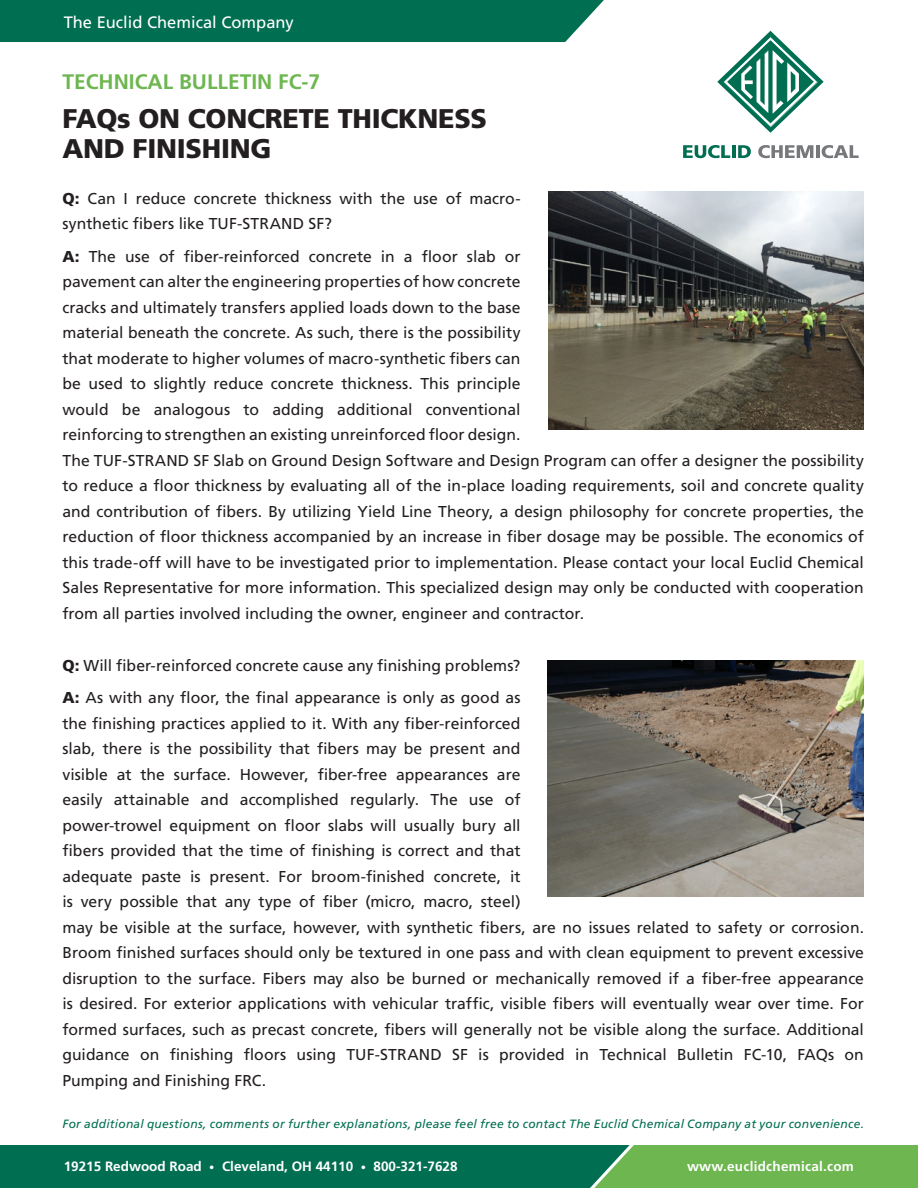
<style>
.page{position:relative;width:918px;height:1188px;background:#fff}
.page>*{position:absolute;margin:0;border:0;box-sizing:border-box;transform-origin:0 0}
.t1{font:900 27px/30px "Frutiger LT Std";letter-spacing:-.01em;color:#231f20}
.t2{font:700 21px "Frutiger LT Std";color:#6db650}
.t3{font:16.5px "Frutiger LT Std";color:#fff}
.t4{font:15.75px/25.5px "Frutiger LT Std";color:#231f20}
.t5{font:700 13.5px "Frutiger LT Std";color:#fff}
.t6{font:700 13.5px "Frutiger LT Std";letter-spacing:.02em;color:#fff}
.t7{font:italic 12px "Frutiger LT Std";letter-spacing:.02em;color:#006e51}
.s1{font-weight:900}
.s2{font-size:10.5px}
</style>
<div class="page">
<svg style="left:0;top:1145px;width:918px;height:43px;background:#248651"></svg>
<div style="left:0;top:0;width:604px;height:42px;background:#006e51"></div>
<svg style="left:717px;top:31px;width:107px;height:102px"></svg>
<svg style="left:683px;top:145px;width:47px;height:13px"></svg>
<hr style="left:732px;top:145px;width:4px;height:13px;background:#006e51">
<svg style="left:738px;top:145px;width:13px;height:13px"></svg>
<svg style="left:758px;top:145px;width:55px;height:13px"></svg>
<hr style="left:816px;top:145px;width:4px;height:13px;background:#76787b">
<svg style="left:822px;top:145px;width:37px;height:13px"></svg>
<img style="left:548px;top:660px;width:316px;height:236px">
<img style="left:548px;top:191px;width:316px;height:238px">
<p class="t3" style="left:64px;top:13px;width:232px">The Euclid Chemical Company</p>
<p class="t2" style="left:62px;top:69px;width:259px">TECHNICAL BULLETIN FC-7</p>
<p class="t1" style="left:62px;top:104px;width:426px">FAQs ON CONCRETE THICKNESS<br>AND FINISHING</p>
<p class="t4" style="left:62px;top:186px;width:460px"><span class="s1">Q:</span> Can I reduce concrete thickness with the use of macro&shy;synthetic fibers like TUF-STRAND SF?</p>
<p class="t4" style="left:62px;top:243px;width:460px;text-align:justify"><span class="s1">A:</span> The use of fiber-reinforced concrete in a floor slab or pavement can alter the engineering properties of how concrete cracks and ultimately transfers applied loads down to the base material beneath the concrete. As such, there is the possibility that moderate to higher volumes of macro-synthetic fibers can be used to slightly reduce concrete thickness. This principle would be analogous to adding additional conventional reinforcing to strengthen an existing unreinforced floor design.</p>
<p class="t4" style="left:62px;top:447px;width:803px;text-align:justify">The TUF-STRAND SF Slab on Ground Design Software and Design Program can offer a designer the possibility to reduce a floor thickness by evaluating all of the in-place loading requirements, soil and concrete quality and contribution of fibers. By utilizing Yield Line Theory, a design philosophy for concrete properties, the reduction of floor thickness accompanied by an increase in fiber dosage may be possible. The economics of this trade-off will have to be investigated prior to implementation. Please contact your local Euclid Chemical Sales Representative for more information. This specialized design may only be conducted with cooperation from all parties involved including the owner, engineer and contractor.</p>
<p class="t4" style="left:62px;top:653px;width:460px"><span class="s1">Q:</span> Will fiber-reinforced concrete cause any finishing problems?</p>
<p class="t4" style="left:62px;top:685px;width:803px"><span class="s1">A:</span> As with any floor, the final appearance is only as good as<br>the finishing practices applied to it. With any fiber-reinforced<br>slab, there is the possibility that fibers may be present and<br>visible at the surface. However, fiber-free appearances are<br>easily attainable and accomplished regularly. The use of<br>power-trowel equipment on floor slabs will usually bury all<br>fibers provided that the time of finishing is correct and that<br>adequate paste is present. For broom-finished concrete, it<br>is very possible that any type of fiber (micro, macro, steel)<br>may be visible at the surface, however, with synthetic fibers, are no issues related to safety or corrosion.<br>Broom finished surfaces should only be textured in one pass and with clean equipment to prevent excessive disruption to the surface. Fibers may also be burned or mechanically removed if a fiber-free appearance is desired. For exterior applications with vehicular traffic, visible fibers will eventually wear over time. For formed surfaces, such as precast concrete, fibers will generally not be visible along the surface. Additional guidance on finishing floors using TUF-STRAND SF is provided in Technical Bulletin FC-10, FAQs on Pumping and Finishing FRC.</p>
<p class="t7" style="left:62px;top:1117px;width:803px">For additional questions, comments or further explanations, please feel free to contact The Euclid Chemical Company at your convenience.</p>
<p class="t5" style="left:64px;top:1158px;width:395px">19215 Redwood Road <span class="s2">•</span> Cleveland, OH 44110 <span class="s2">•</span> 800-321-7628</p>
<p class="t6" style="left:687px;top:1158px;width:168px">www.euclidchemical.com</p>
</div>
